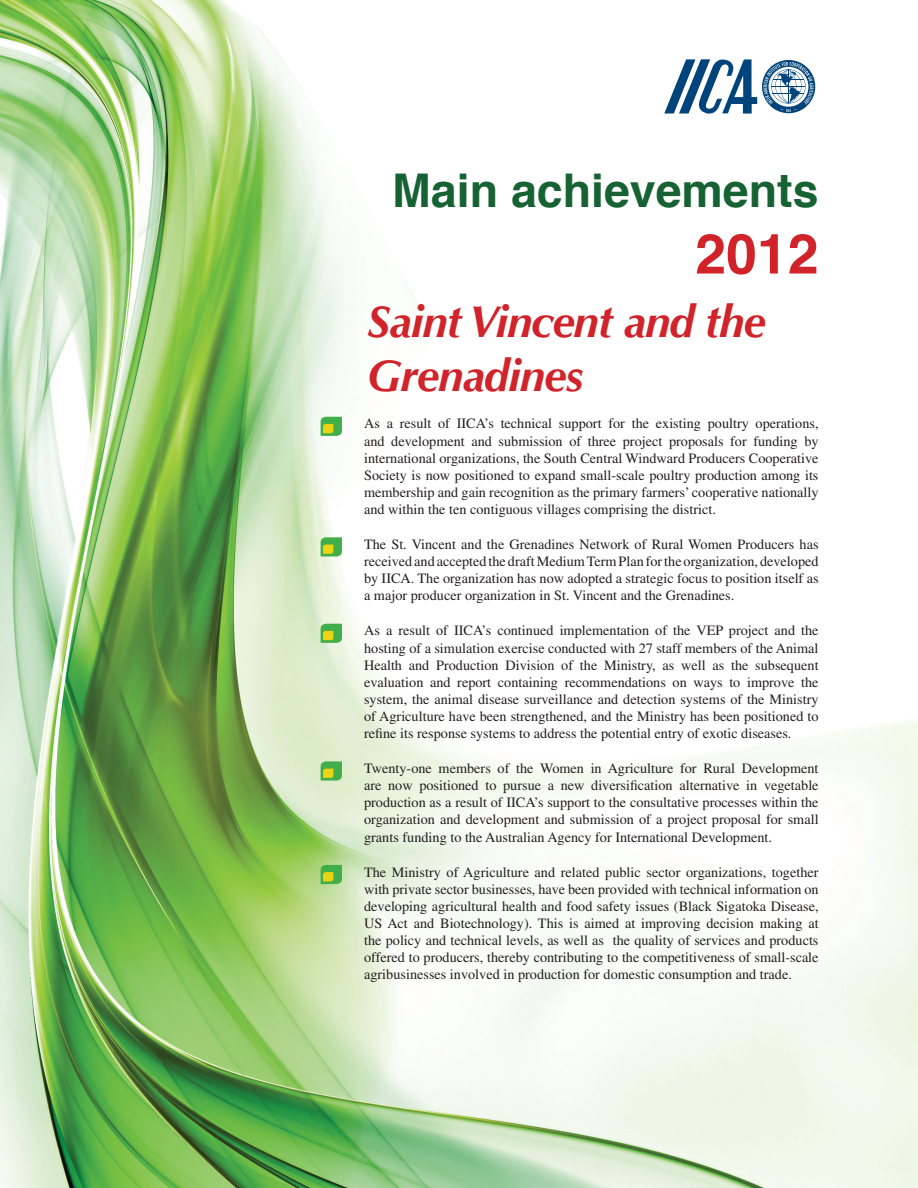
<style>
.page{position:relative;width:918px;height:1188px;background:#fff}
.page>*{position:absolute;margin:0;border:0;box-sizing:border-box;transform-origin:0 0}
.t1{font:700 55.5px "Helvetica";color:#d1232a}
.t2{font:700 46.5px "Helvetica";color:#176232}
.t3{font:italic 700 45px/54px "Optima";letter-spacing:-.02em;color:#d1232a}
.t4{font:14.25px/17.1px "Times";color:#231f20;text-align:justify}
</style>
<div class="page">
<img style="left:0;top:0;width:918px;height:1188px">
<svg style="left:664px;top:56px;width:151px;height:58px"></svg>
<svg style="left:321px;top:417px;width:21px;height:19px"></svg>
<svg style="left:321px;top:537px;width:21px;height:19px"></svg>
<svg style="left:321px;top:624px;width:21px;height:19px"></svg>
<svg style="left:321px;top:761px;width:21px;height:20px"></svg>
<svg style="left:321px;top:865px;width:21px;height:19px"></svg>
<p class="t2" style="left:392px;top:153px;width:428px">Main achievements</p>
<p class="t1" style="left:695px;top:209px;width:125px">2012</p>
<p class="t3" style="left:367px;top:295px;width:400px">Saint Vincent and the<br>Grenadines</p>
<p class="t4" style="left:364px;top:415px;width:456px">As a result of IICA’s technical support for the existing poultry operations, and development and submission of three project proposals for funding by international organizations, the South Central Windward Producers Cooperative Society is now positioned to expand small-scale poultry production among its membership and gain recognition as the primary farmers’ cooperative nationally and within the ten contiguous villages comprising the district.</p>
<p class="t4" style="left:364px;top:536px;width:456px">The St. Vincent and the Grenadines Network of Rural Women Producers has received and accepted the draft Medium Term Plan for the organization, developed by IICA. The organization has now adopted a strategic focus to position itself as a major producer organization in St. Vincent and the Grenadines.</p>
<p class="t4" style="left:364px;top:622px;width:456px">As a result of IICA’s continued implementation of the VEP project and the hosting of a simulation exercise conducted with 27 staff members of the Animal Health and Production Division of the Ministry, as well as the subsequent evaluation and report containing recommendations on ways to improve the system, the animal disease surveillance and detection systems of the Ministry of Agriculture have been strengthened, and the Ministry has been positioned to refine its response systems to address the potential entry of exotic diseases.</p>
<p class="t4" style="left:364px;top:760px;width:456px">Twenty-one members of the Women in Agriculture for Rural Development are now positioned to pursue a new diversification alternative in vegetable production as a result of IICA’s support to the consultative processes within the organization and development and submission of a project proposal for small grants funding to the Australian Agency for International Development.</p>
<p class="t4" style="left:364px;top:863px;width:456px">The Ministry of Agriculture and related public sector organizations, together with private sector businesses, have been provided with technical information on developing agricultural health and food safety issues (Black Sigatoka Disease, US Act and Biotechnology). This is aimed at improving decision making at the policy and technical levels, as well as the quality of services and products offered to producers, thereby contributing to the competitiveness of small-scale agribusinesses involved in production for domestic consumption and trade.</p>
</div>
